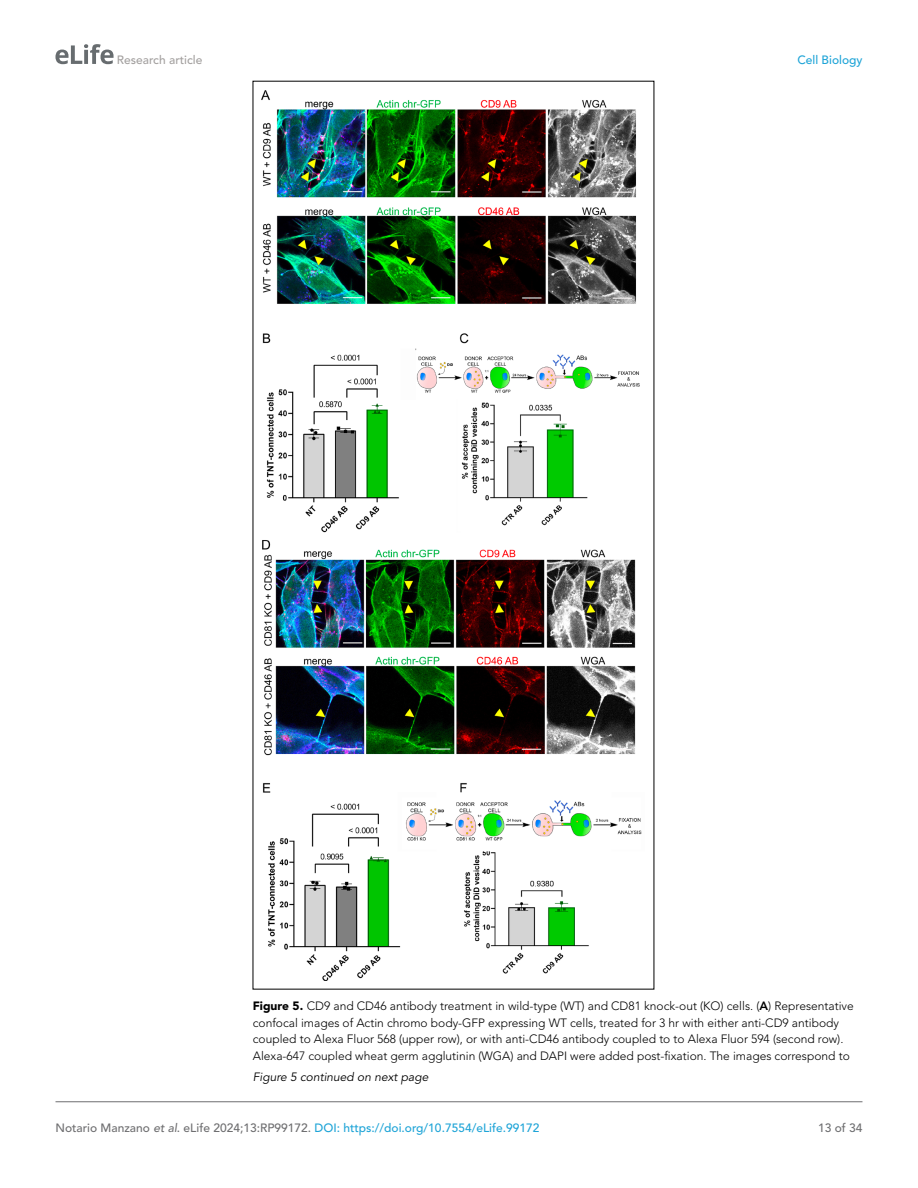
<style>
.page{position:relative;width:918px;height:1188px;background:#fff}
.page>*{position:absolute;margin:0;border:0;box-sizing:border-box;transform-origin:0 0}
.t1{font:300 12px/16.5px "Avenir LT Std";color:#000}
.t2{font:500 12px "Avenir LT Std";color:#1ea4d7}
.t3{font:italic 12px "Avenir LT Std";color:#000}
.t4{font:500 12px "Avenir LT Std";color:#a3a09f}
.t5{font:500 12px "Avenir LT Std";color:#6e6e70}
.s1{font-weight:900}
.s2{font-weight:800}
.s3{color:#6e6e70}
.s4{font-style:italic;color:#6e6e70}
</style>
<div class="page">
<svg style="left:55px;top:44px;width:59px;height:20px"></svg>
<hr style="left:56px;top:1101px;width:806px;height:1px;background:#6e6e70">
<img style="left:262px;top:90px;width:380px;height:890px">
<p class="t4" style="left:117px;top:53px;width:87px">Research article</p>
<p class="t2" style="left:797px;top:53px;width:67px">Cell Biology</p>
<p class="t1" style="left:253px;top:998px;width:603px"><span class="s1">Figure 5.</span> CD9 and CD46 antibody treatment in wild-type (WT) and CD81 knock-out (KO) cells. (<span class="s2">A</span>) Representative confocal images of Actin chromo body-GFP expressing WT cells, treated for 3 hr with either anti-CD9 antibody coupled to Alexa Fluor 568 (upper row), or with anti-CD46 antibody coupled to to Alexa Fluor 594 (second row).<br>Alexa-647 coupled wheat germ agglutinin (WGA) and DAPI were added post-fixation. The images correspond to</p>
<p class="t3" style="left:253px;top:1070px;width:177px">Figure 5 continued on next page</p>
<p class="t2" style="left:56px;top:1121px;width:485px"><span class="s3">Notario Manzano</span> <span class="s4">et al</span><span class="s3">. eLife 2024;13:RP99172.</span> DOI: https://doi.org/10.7554/eLife.99172</p>
<p class="t5" style="left:818px;top:1121px;width:46px">13 of 34</p>
</div>
